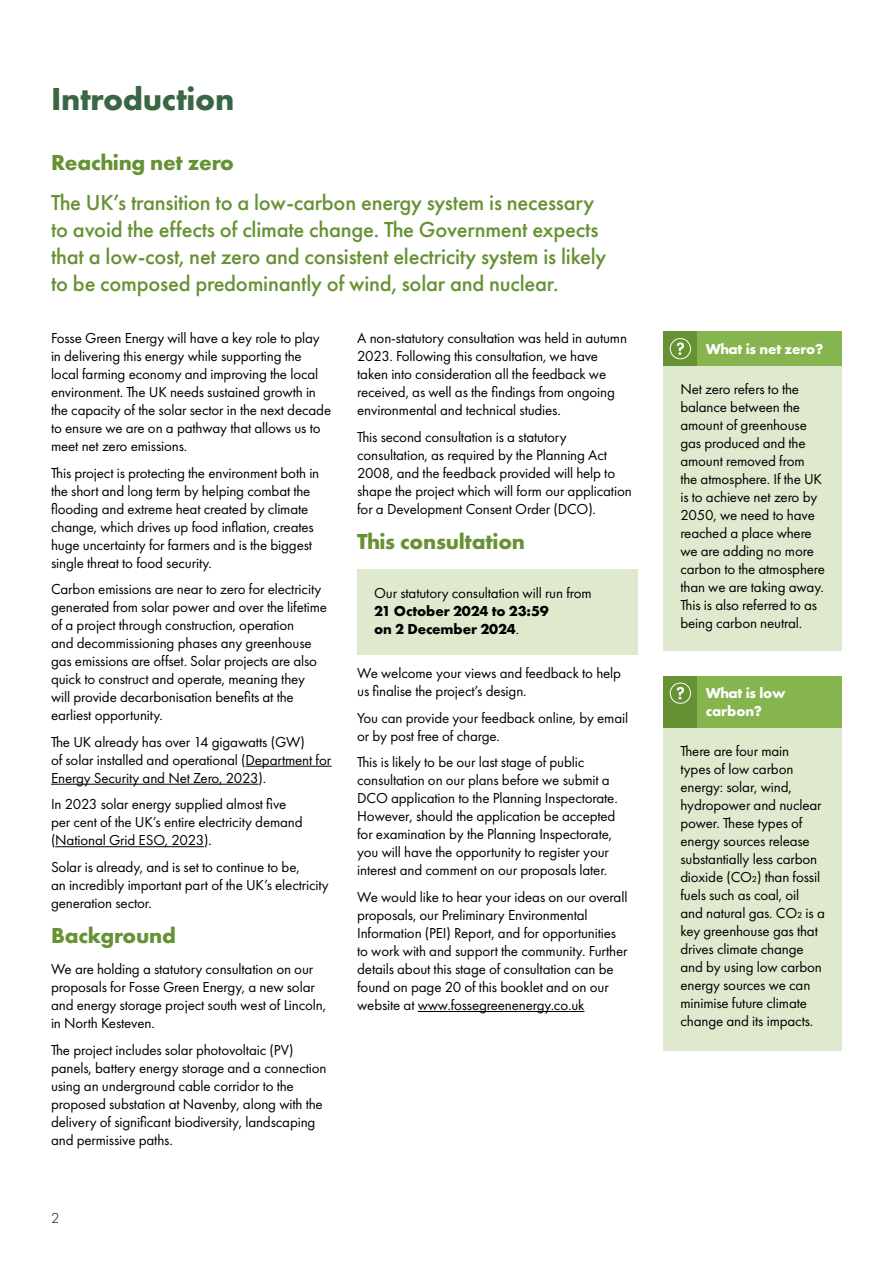
<style>
.page{position:relative;width:893px;height:1263px;background:#fff}
.page>*{position:absolute;margin:0;border:0;box-sizing:border-box;transform-origin:0 0}
.t1{font:700 33px "Futura PT";letter-spacing:-.01em;color:#3a6643}
.t2{font:500 22.5px/27px "Futura PT";letter-spacing:-.01em;color:#669233}
.t3{font:700 22.5px "Futura PT";letter-spacing:-.01em;color:#669233}
.t4{font:15px/18px "Futura PT";letter-spacing:-.01em;color:#000}
.t5{font:700 15px/18px "Futura PT";letter-spacing:-.01em;color:#000}
.t6{font:700 15px/18px "Futura PT";letter-spacing:-.01em;color:#fff}
.t7{font:300 15px "Futura PT";color:#000}
.s1{font-weight:400}
</style>
<div class="page">
<div style="left:357px;top:570px;width:281px;height:85px;background:#dfe9ce"></div>
<hr style="left:246px;top:766px;width:86px;height:1px;background:#000">
<hr style="left:51px;top:784px;width:207px;height:1px;background:#000">
<hr style="left:55px;top:846px;width:149px;height:1px;background:#000">
<div style="left:663px;top:366px;width:179px;height:285px;background:#dfe9ce"></div>
<div style="left:663px;top:332px;width:34px;height:34px;background:#669233"></div>
<svg style="left:670px;top:338px;width:21px;height:21px"></svg>
<div style="left:697px;top:332px;width:145px;height:34px;background:#86b44f"></div>
<div style="left:663px;top:727px;width:179px;height:323px;background:#dfe9ce"></div>
<div style="left:663px;top:676px;width:34px;height:51px;background:#669233"></div>
<svg style="left:670px;top:682px;width:21px;height:22px"></svg>
<div style="left:697px;top:676px;width:145px;height:51px;background:#86b44f"></div>
<hr style="left:418px;top:1011px;width:166px;height:1px;background:#000">
<h1 class="t1" style="left:51px;top:78px;width:185px">Introduction</h1>
<h2 class="t3" style="left:51px;top:148px;width:184px">Reaching net zero</h2>
<p class="t2" style="left:51px;top:189px;width:557px">The UK’s transition to a low-carbon energy system is necessary to avoid the effects of climate change. The Government expects that a low-cost, net zero and consistent electricity system is likely to be composed predominantly of wind, solar and nuclear.</p>
<p class="t4" style="left:51px;top:329px;width:282px">Fosse Green Energy will have a key role to play in delivering this energy while supporting the local farming economy and improving the local environment. The UK needs sustained growth in the capacity of the solar sector in the next decade to ensure we are on a pathway that allows us to meet net zero emissions.</p>
<p class="t4" style="left:51px;top:464px;width:270px">This project is protecting the environment both in the short and long term by helping combat the flooding and extreme heat created by climate change, which drives up food inflation, creates huge uncertainty for farmers and is the biggest single threat to food security.</p>
<p class="t4" style="left:51px;top:580px;width:278px">Carbon emissions are near to zero for electricity generated from solar power and over the lifetime of a project through construction, operation<br>and decommissioning phases any greenhouse gas emissions are offset. Solar projects are also quick to construct and operate, meaning they will provide decarbonisation benefits at the earliest opportunity.</p>
<p class="t4" style="left:51px;top:733px;width:282px">The UK already has over 14 gigawatts (GW)<br>of solar installed and operational (Department for<br>Energy Security and Net Zero, 2023).</p>
<p class="t4" style="left:51px;top:795px;width:253px">In 2023 solar energy supplied almost five per cent of the UK’s entire electricity demand (National Grid ESO, 2023).</p>
<p class="t4" style="left:51px;top:858px;width:279px">Solar is already, and is set to continue to be,<br>an incredibly important part of the UK’s electricity generation sector.</p>
<h2 class="t3" style="left:51px;top:921px;width:126px">Background</h2>
<p class="t4" style="left:51px;top:960px;width:277px">We are holding a statutory consultation on our proposals for Fosse Green Energy, a new solar and energy storage project south west of Lincoln, in North Kesteven.</p>
<p class="t4" style="left:51px;top:1040px;width:277px">The project includes solar photovoltaic (PV) panels, battery energy storage and a connection using an underground cable corridor to the proposed substation at Navenby, along with the delivery of significant biodiversity, landscaping and permissive paths.</p>
<p class="t4" style="left:357px;top:329px;width:271px">A non-statutory consultation was held in autumn 2023. Following this consultation, we have taken into consideration all the feedback we received, as well as the findings from ongoing environmental and technical studies.</p>
<p class="t4" style="left:357px;top:428px;width:276px">This second consultation is a statutory consultation, as required by the Planning Act 2008, and the feedback provided will help to shape the project which will form our application for a Development Consent Order (DCO).</p>
<h2 class="t3" style="left:357px;top:527px;width:169px">This consultation</h2>
<p class="t4" style="left:374px;top:584px;width:219px">Our statutory consultation will run from</p>
<p class="t5" style="left:374px;top:601px;width:176px">21 October 2024 to 23:59 on 2 December 2024<span class="s1">.</span></p>
<p class="t4" style="left:357px;top:664px;width:265px">We welcome your views and feedback to help us finalise the project’s design.</p>
<p class="t4" style="left:357px;top:709px;width:272px">You can provide your feedback online, by email or by post free of charge.</p>
<p class="t4" style="left:357px;top:753px;width:262px">This is likely to be our last stage of public consultation on our plans before we submit a DCO application to the Planning Inspectorate.<br>However, should the application be accepted for examination by the Planning Inspectorate, you will have the opportunity to register your interest and comment on our proposals later.</p>
<p class="t4" style="left:357px;top:888px;width:272px">We would like to hear your ideas on our overall proposals, our Preliminary Environmental Information (PEI) Report, and for opportunities to work with and support the community. Further details about this stage of consultation can be found on page 20 of this booklet and on our website at www.fossegreenenergy.co.uk</p>
<p class="t7" style="left:51px;top:1210px;width:10px">2</p>
<p class="t6" style="left:706px;top:340px;width:119px">What is net zero?</p>
<p class="t4" style="left:680px;top:380px;width:146px">Net zero refers to the balance between the amount of greenhouse gas produced and the amount removed from the atmosphere. If the UK is to achieve net zero by<br>2050, we need to have reached a place where we are adding no more carbon to the atmosphere than we are taking away.<br>This is also referred to as being carbon neutral.</p>
<p class="t6" style="left:706px;top:684px;width:81px">What is low carbon?</p>
<p class="t4" style="left:680px;top:741px;width:146px">There are four main<br>types of low carbon energy: solar, wind, hydropower and nuclear power. These types of energy sources release substantially less carbon dioxide (CO₂) than fossil fuels such as coal, oil and natural gas. CO₂ is a key greenhouse gas that drives climate change and by using low carbon energy sources we can minimise future climate change and its impacts.</p>
</div>
